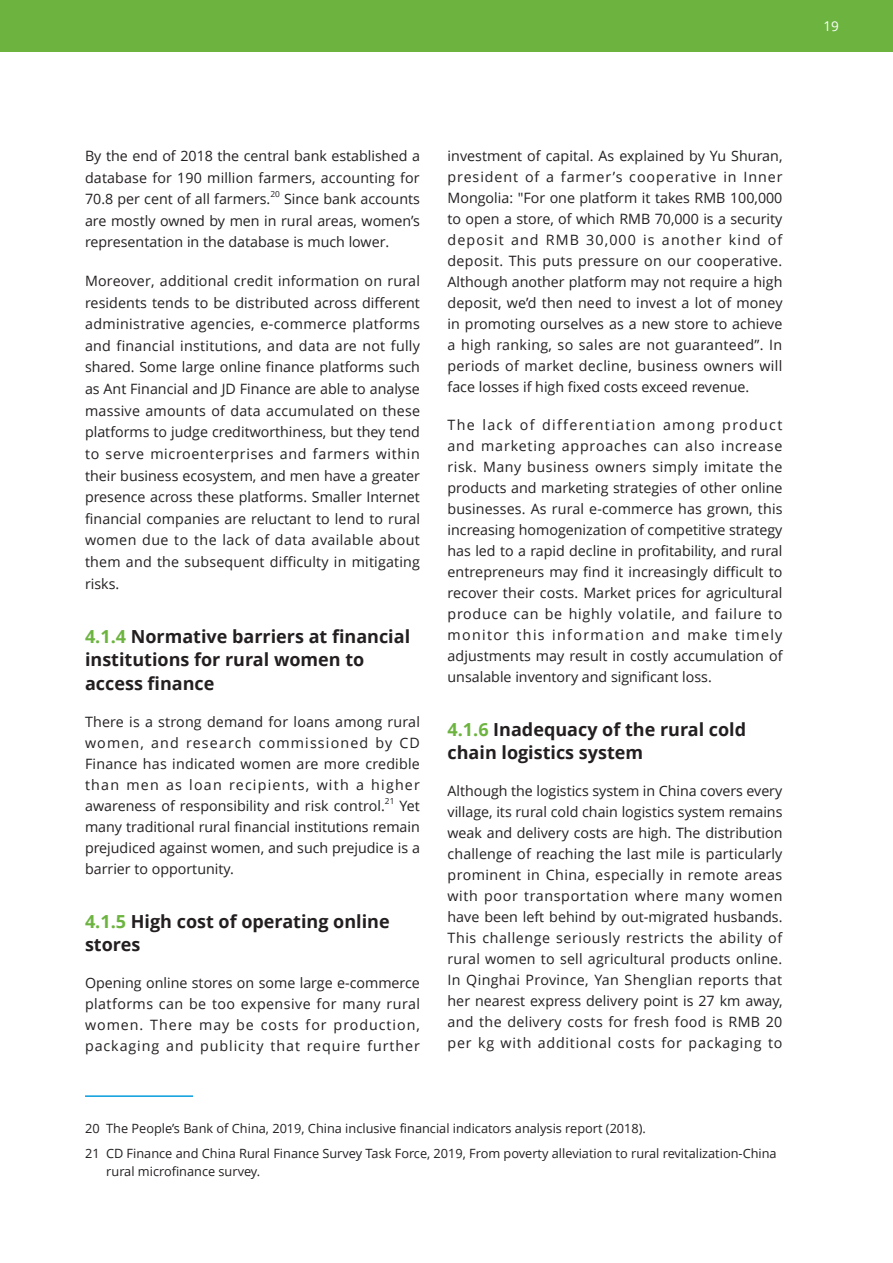
<style>
.page{position:relative;width:893px;height:1263px;background:#fff}
.page>*{position:absolute;margin:0;border:0;box-sizing:border-box;transform-origin:0 0}
._1_1_1{font:700 18px/23.2px "Open Sans";color:#231f20}
.t1{font:14.25px/21px "Open Sans";letter-spacing:.005em;color:#231f20;text-align:justify}
.t2{font:13.5px "Open Sans";color:#fff}
.脚注{font:12.75px/18px "Open Sans";color:#231f20}
.t3{font:8.25px "Open Sans";color:#231f20}
.s1{color:#6cb43f}
</style>
<div class="page">
<div style="left:0;top:0;width:893px;height:51px;background:#6cb43f"></div>
<hr style="left:85px;top:1095px;width:108px;height:2px;background:#069ddc">
<p class="t2" style="left:823px;top:16px;width:17px">19</p>
<p class="t1" style="left:85px;top:145px;width:336px;line-height:21.6px">By the end of 2018 the central bank established a database for 190 million farmers, accounting for 70.8 per cent of all farmers.</p>
<p class="t3" style="left:270px;top:189px;width:11px">20</p>
<p class="t1" style="left:85px;top:188px;width:336px;line-height:21.6px;text-indent:199px">Since bank accounts are mostly owned by men in rural areas, women’s representation in the database is much lower.</p>
<p class="t1" style="left:85px;top:270px;width:336px;line-height:21.6px">Moreover, additional credit information on rural residents tends to be distributed across different administrative agencies, e-commerce platforms and financial institutions, and data are not fully shared. Some large online finance platforms such as Ant Financial and JD Finance are able to analyse massive amounts of data accumulated on these platforms to judge creditworthiness, but they tend to serve microenterprises and farmers within their business ecosystem, and men have a greater presence across these platforms. Smaller Internet financial companies are reluctant to lend to rural women due to the lack of data available about them and the subsequent difficulty in mitigating risks.</p>
<p class="_1_1_1" style="left:85px;top:624px;width:327px"><span class="s1">4.1.4</span> Normative barriers at financial institutions for rural women to access finance</p>
<p class="t1" style="left:85px;top:711px;width:336px">There is a strong demand for loans among rural women, and research commissioned by CD Finance has indicated women are more credible than men as loan recipients, with a higher awareness of responsibility and risk control.</p>
<p class="t3" style="left:385px;top:795px;width:11px">21</p>
<p class="t1" style="left:85px;top:795px;width:336px;text-indent:314px">Yet many traditional rural financial institutions remain prejudiced against women, and such prejudice is a barrier to opportunity.</p>
<p class="_1_1_1" style="left:85px;top:909px;width:306px"><span class="s1">4.1.5</span> High cost of operating online stores</p>
<p class="t1" style="left:85px;top:972px;width:336px">Opening online stores on some large e-commerce platforms can be too expensive for many rural women. There may be costs for production, packaging and publicity that require further</p>
<p class="t1" style="left:448px;top:145px;width:336px">investment of capital. As explained by Yu Shuran, president of a farmer’s cooperative in Inner Mongolia: "For one platform it takes RMB 100,000 to open a store, of which RMB 70,000 is a security deposit and RMB 30,000 is another kind of deposit. This puts pressure on our cooperative.<br>Although another platform may not require a high deposit, we’d then need to invest a lot of money in promoting ourselves as a new store to achieve a high ranking, so sales are not guaranteed”. In periods of market decline, business owners will face losses if high fixed costs exceed revenue.</p>
<p class="t1" style="left:448px;top:414px;width:336px">The lack of differentiation among product and marketing approaches can also increase risk. Many business owners simply imitate the products and marketing strategies of other online businesses. As rural e-commerce has grown, this increasing homogenization of competitive strategy has led to a rapid decline in profitability, and rural entrepreneurs may find it increasingly difficult to recover their costs. Market prices for agricultural produce can be highly volatile, and failure to monitor this information and make timely adjustments may result in costly accumulation of unsalable inventory and significant loss.</p>
<p class="_1_1_1" style="left:448px;top:717px;width:300px"><span class="s1">4.1.6</span> Inadequacy of the rural cold chain logistics system</p>
<p class="t1" style="left:448px;top:780px;width:336px">Although the logistics system in China covers every village, its rural cold chain logistics system remains weak and delivery costs are high. The distribution challenge of reaching the last mile is particularly prominent in China, especially in remote areas with poor transportation where many women have been left behind by out-migrated husbands.<br>This challenge seriously restricts the ability of rural women to sell agricultural products online.<br>In Qinghai Province, Yan Shenglian reports that her nearest express delivery point is 27 km away, and the delivery costs for fresh food is RMB 20 per kg with additional costs for packaging to</p>
<p class="脚注" style="left:85px;top:1119px;width:562px">20 The People’s Bank of China, 2019, China inclusive financial indicators analysis report (2018).</p>
<p class="脚注" style="left:106px;top:1144px;width:672px;text-indent:-21px">21 CD Finance and China Rural Finance Survey Task Force, 2019, From poverty alleviation to rural revitalization-China rural microfinance survey.</p>
</div>
